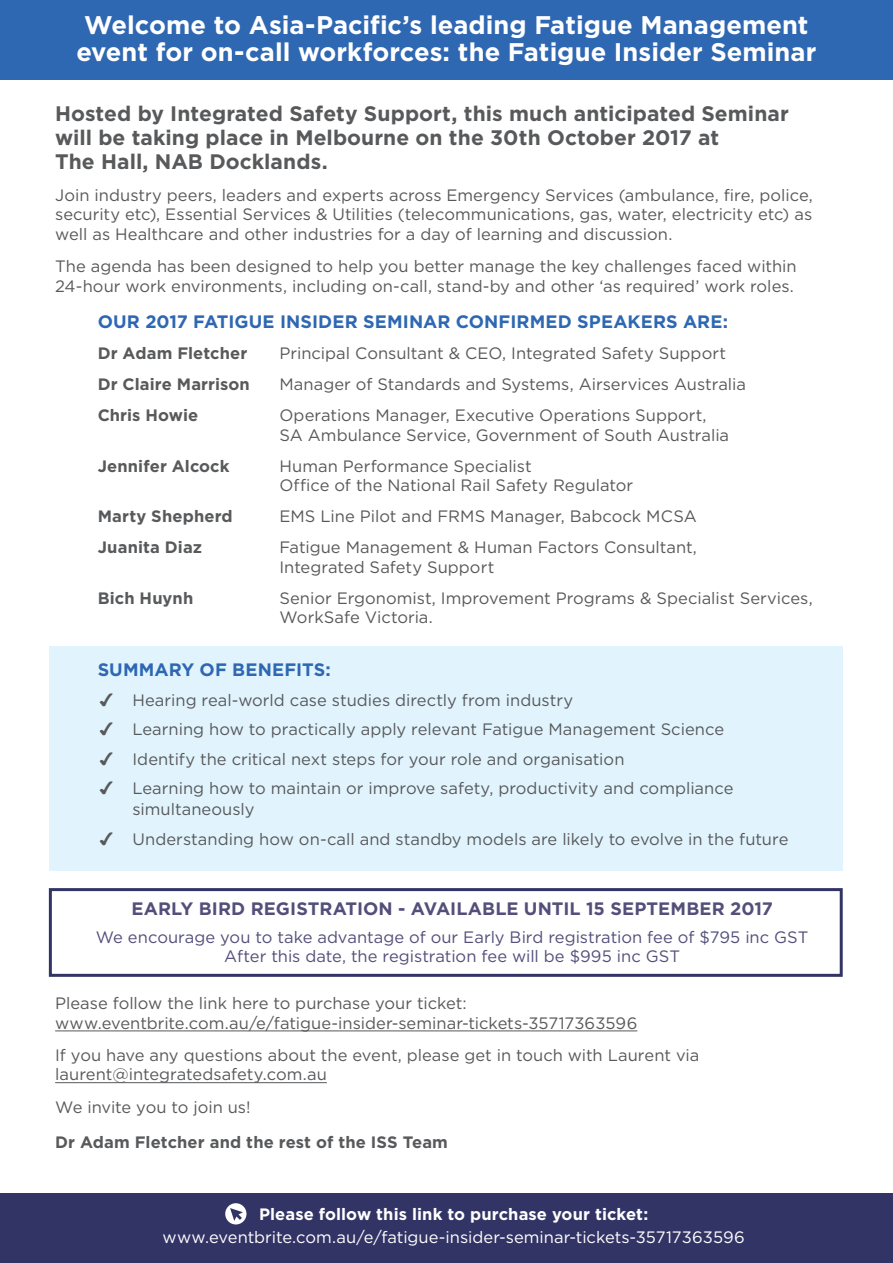
<style>
.page{position:relative;width:893px;height:1263px;background:#fff}
.page>*{position:absolute;margin:0;border:0;box-sizing:border-box;transform-origin:0 0}
.t1{font:700 25.5px/27.6px "Gotham";color:#fff;text-align:center}
.t2{font:700 21px/24px "Gotham";color:#58595b}
.t3{font:700 18px "Gotham";letter-spacing:.005em;color:#2e67b2}
.t4{font:700 18px "Gotham";letter-spacing:.005em;color:#534f7a}
.t5{font:16.5px/19.5px "Gotham";color:#58595b}
.t6{font:700 16.5px "Gotham";letter-spacing:.005em;color:#58595b}
.t7{font:16.5px/19.5px "Gotham";color:#534f7a;text-align:center}
.t8{font:16.5px "Gotham";color:#fff}
.t9{font:700 16.5px "Gotham";letter-spacing:.005em;color:#fff}
</style>
<div class="page">
<div style="left:0;top:1193px;width:893px;height:70px;background:#333466"></div>
<svg style="left:225px;top:1203px;width:21px;height:21px"></svg>
<div style="left:49px;top:646px;width:794px;height:225px;background:#e1f4fd"></div>
<div style="left:0;top:0;width:893px;height:79px;background:#2e67b2"></div>
<hr style="left:55px;top:1031px;width:582px;height:1px;background:#58595b">
<hr style="left:55px;top:1082px;width:272px;height:1px;background:#58595b">
<div style="left:49px;top:888px;width:794px;height:89px;border:3px solid #333466"></div>
<h1 class="t1" style="left:76px;top:10px;width:741px">Welcome to Asia-Pacific’s leading Fatigue Management event for on-call workforces: the Fatigue Insider Seminar</h1>
<p class="t2" style="left:55px;top:101px;width:735px">Hosted by Integrated Safety Support, this much anticipated Seminar will be taking place in Melbourne on the 30th October 2017 at<br>The Hall, NAB Docklands.</p>
<p class="t5" style="left:55px;top:185px;width:759px;text-align:justify">Join industry peers, leaders and experts across Emergency Services (ambulance, fire, police, security etc), Essential Services &amp; Utilities (telecommunications, gas, water, electricity etc) as well as Healthcare and other industries for a day of learning and discussion.</p>
<p class="t5" style="left:55px;top:256px;width:743px">The agenda has been designed to help you better manage the key challenges faced within<br>24-hour work environments, including on-call, stand-by and other ‘as required’ work roles.</p>
<p class="t3" style="left:98px;top:311px;width:632px">OUR 2017 FATIGUE INSIDER SEMINAR CONFIRMED SPEAKERS ARE:</p>
<p class="t6" style="left:98px;top:344px;width:151px">Dr Adam Fletcher</p>
<p class="t5" style="left:279px;top:343px;width:448px">Principal Consultant &amp; CEO, Integrated Safety Support</p>
<p class="t6" style="left:98px;top:375px;width:154px">Dr Claire Marrison</p>
<p class="t5" style="left:279px;top:374px;width:468px">Manager of Standards and Systems, Airservices Australia</p>
<p class="t6" style="left:98px;top:406px;width:102px">Chris Howie</p>
<p class="t5" style="left:279px;top:405px;width:451px">Operations Manager, Executive Operations Support,<br>SA Ambulance Service, Government of South Australia</p>
<p class="t6" style="left:98px;top:456px;width:133px">Jennifer Alcock</p>
<p class="t5" style="left:279px;top:456px;width:355px">Human Performance Specialist<br>Office of the National Rail Safety Regulator</p>
<p class="t6" style="left:98px;top:507px;width:137px">Marty Shepherd</p>
<p class="t5" style="left:279px;top:506px;width:419px">EMS Line Pilot and FRMS Manager, Babcock MCSA</p>
<p class="t6" style="left:98px;top:538px;width:106px">Juanita Diaz</p>
<p class="t5" style="left:279px;top:537px;width:419px">Fatigue Management &amp; Human Factors Consultant,<br>Integrated Safety Support</p>
<p class="t6" style="left:98px;top:588px;width:97px">Bich Huynh</p>
<p class="t5" style="left:279px;top:588px;width:535px">Senior Ergonomist, Improvement Programs &amp; Specialist Services,<br>WorkSafe Victoria.</p>
<p class="t3" style="left:98px;top:659px;width:235px">SUMMARY OF BENEFITS:</p>
<p class="t5" style="left:132px;top:685px;width:603px;line-height:29.5px">Hearing real-world case studies directly from industry<br>Learning how to practically apply relevant Fatigue Management Science Identify the critical next steps for your role and organisation<br>Learning how to maintain or improve safety, productivity and compliance</p>
<p class="t5" style="left:132px;top:794px;width:657px;line-height:29.5px">simultaneously<br>Understanding how on-call and standby models are likely to evolve in the future</p>
<p class="t4" style="left:132px;top:898px;width:643px">EARLY BIRD REGISTRATION - AVAILABLE UNTIL 15 SEPTEMBER 2017</p>
<p class="t7" style="left:96px;top:927px;width:714px">We encourage you to take advantage of our Early Bird registration fee of $795 inc GST<br>After this date, the registration fee will be $995 inc GST</p>
<p class="t5" style="left:55px;top:993px;width:584px">Please follow the link here to purchase your ticket: www.eventbrite.com.au/e/fatigue-insider-seminar-tickets-35717363596</p>
<p class="t5" style="left:55px;top:1045px;width:646px">If you have any questions about the event, please get in touch with Laurent via laurent@integratedsafety.com.au</p>
<p class="t5" style="left:55px;top:1097px;width:197px">We invite you to join us!</p>
<p class="t6" style="left:55px;top:1132px;width:394px">Dr Adam Fletcher and the rest of the ISS Team</p>
<p class="t9" style="left:259px;top:1205px;width:391px">Please follow this link to purchase your ticket:</p>
<p class="t8" style="left:163px;top:1228px;width:584px">www.eventbrite.com.au/e/fatigue-insider-seminar-tickets-35717363596</p>
</div>
